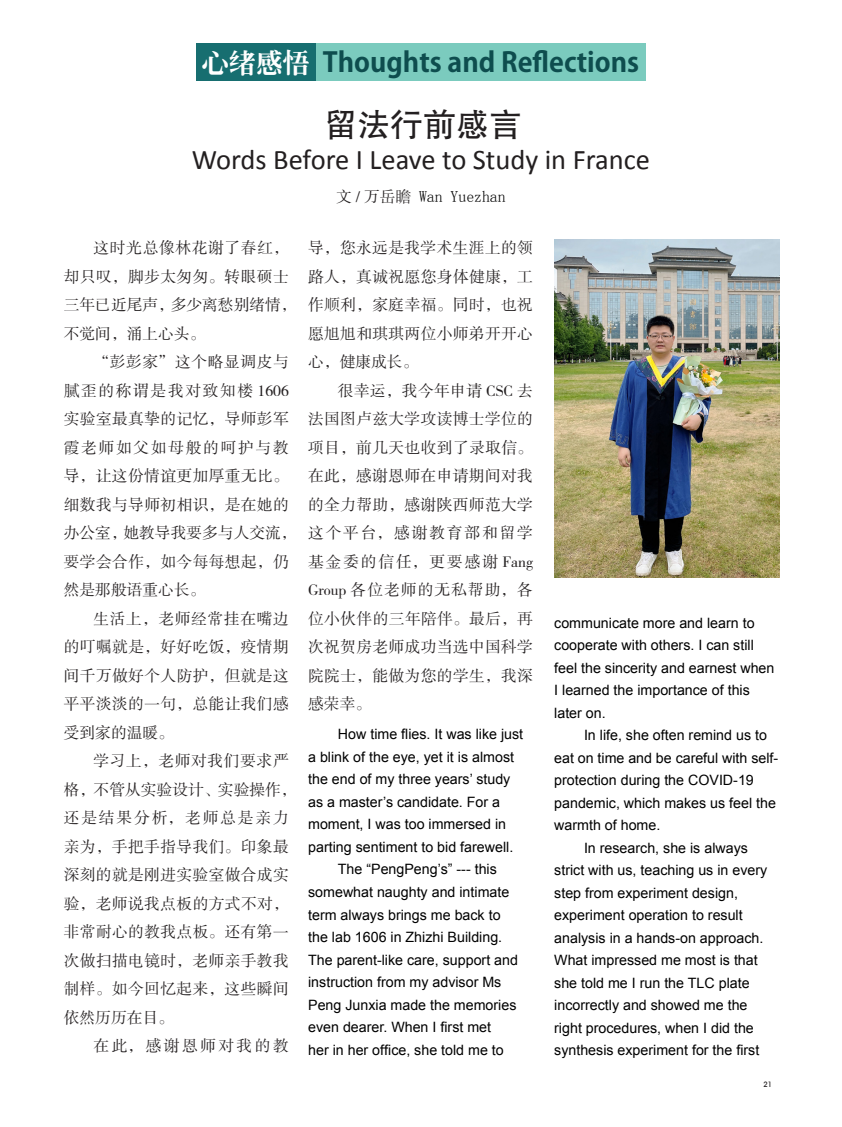
<style>
.page{position:relative;width:842px;height:1127px;background:#fff}
.page>*{position:absolute;margin:0;border:0;box-sizing:border-box;transform-origin:0 0}
.标题CN{font:33px "FZHTJW GB1 0";color:#231f20}
.标题EN{font:28.5px "Calibri";color:#231f20}
.图说{font:700 27px "Koz Go Pr 6 N";color:#0e4d4e}
.图说-2{font:27px "CT Lao Song SJ";color:#fff}
.正文CN3{font:15.75px/28.5px "FZSSJW GB1 0";letter-spacing:.025em;color:#231f20}
.作者CN{font:15.75px "Sim Sun";color:#000}
.正文CN3-2{font:15.75px "FZSSJW GB1 0";letter-spacing:.155em;color:#231f20}
.正文EN{font:14.25px/22.5px "Arial";color:#000}
.t1{font:500 7.5px "Avant Garde IT Cby BT";color:#231f20}
.s1{font-family:"FZSSJW GB1 0";color:#231f20}
</style>
<div class="page">
<img style="left:554px;top:240px;width:225px;height:337px">
<div style="left:196px;top:44px;width:120px;height:37px;background:#176e70"></div>
<div style="left:316px;top:44px;width:330px;height:37px;background:#7bcbbe"></div>
<p class="图说-2" style="left:202px;top:49px;width:109px">心绪感悟</p>
<p class="图说" style="left:323px;top:47px;width:318px">Thoughts and Reflections</p>
<p class="标题CN" style="left:324px;top:106px;width:199px">留法行前感言</p>
<p class="标题EN" style="left:192px;top:142px;width:460px">Words Before I Leave to Study in France</p>
<p class="作者CN" style="left:336px;top:188px;width:171px"><span class="s1">文 / 万岳瞻</span> Wan Yuezhan</p>
<p class="正文CN3" style="left:64px;top:234px;width:234px;text-indent:30px">这时光总像林花谢了春红，却只叹，脚步太匆匆。转眼硕士三年已近尾声，多少离愁别绪情，不觉间，涌上心头。</p>
<p class="正文CN3" style="left:64px;top:348px;width:234px;text-indent:30px">“彭彭家”这个略显调皮与腻歪的称谓是我对致知楼 1606实验室最真挚的记忆，导师彭军霞老师如父如母般的呵护与教导，让这份情谊更加厚重无比。细数我与导师初相识，是在她的办公室，她教导我要多与人交流，要学会合作，如今每每想起，仍然是那般语重心长。</p>
<p class="正文CN3" style="left:64px;top:605px;width:227px;text-align:justify;text-indent:30px">生活上，老师经常挂在嘴边的叮嘱就是，好好吃饭，疫情期间千万做好个人防护，但就是这平平淡淡的一句，总能让我们感受到家的温暖。</p>
<p class="正文CN3" style="left:64px;top:747px;width:234px;text-indent:30px">学习上，老师对我们要求严格，不管从实验设计、实验操作，还是结果分析，老师总是亲力亲为，手把手指导我们。印象最深刻的就是刚进实验室做合成实验，老师说我点板的方式不对，非常耐心的教我点板。还有第一次做扫描电镜时，老师亲手教我制样。如今回忆起来，这些瞬间依然历历在目。</p>
<p class="正文CN3-2" style="left:94px;top:1038px;width:197px">在此，感谢恩师对我的教</p>
<p class="正文CN3" style="left:308px;top:234px;width:226px;text-align:justify">导，您永远是我学术生涯上的领路人，真诚祝愿您身体健康，工作顺利，家庭幸福。同时，也祝愿旭旭和琪琪两位小师弟开开心心，健康成长。</p>
<p class="正文CN3" style="left:308px;top:377px;width:226px;text-align:justify;text-indent:30px">很幸运，我今年申请 CSC 去法国图卢兹大学攻读博士学位的项目，前几天也收到了录取信。在此，感谢恩师在申请期间对我的全力帮助，感谢陕西师范大学这个平台，感谢教育部和留学基金委的信任，更要感谢 Fang Group 各位老师的无私帮助，各位小伙伴的三年陪伴。最后，再次祝贺房老师成功当选中国科学院院士，能做为您的学生，我深感荣幸。</p>
<p class="正文EN" style="left:554px;top:612px;width:222px">communicate more and learn to cooperate with others. I can still feel the sincerity and earnest when<br>I learned the importance of this later on.</p>
<p class="正文EN" style="left:554px;top:724px;width:225px;text-indent:30px">In life, she often remind us to eat on time and be careful with self&shy;protection during the COVID-19 pandemic, which makes us feel the warmth of home.</p>
<p class="正文EN" style="left:554px;top:837px;width:215px;text-indent:30px">In research, she is always strict with us, teaching us in every step from experiment design, experiment operation to result analysis in a hands-on approach.<br>What impressed me most is that she told me I run the TLC plate incorrectly and showed me the right procedures, when I did the synthesis experiment for the first</p>
<p class="正文EN" style="left:308px;top:723px;width:217px;text-indent:30px">How time flies. It was like just a blink of the eye, yet it is almost the end of my three years’ study as a master’s candidate. For a moment, I was too immersed in parting sentiment to bid farewell.</p>
<p class="正文EN" style="left:308px;top:858px;width:211px;text-indent:30px">The “PengPeng’s” --- this somewhat naughty and intimate term always brings me back to the lab 1606 in Zhizhi Building.<br>The parent-like care, support and instruction from my advisor Ms<br>Peng Junxia made the memories even dearer. When I first met<br>her in her office, she told me to</p>
<p class="t1" style="left:763px;top:1080px;width:10px">21</p>
</div>
